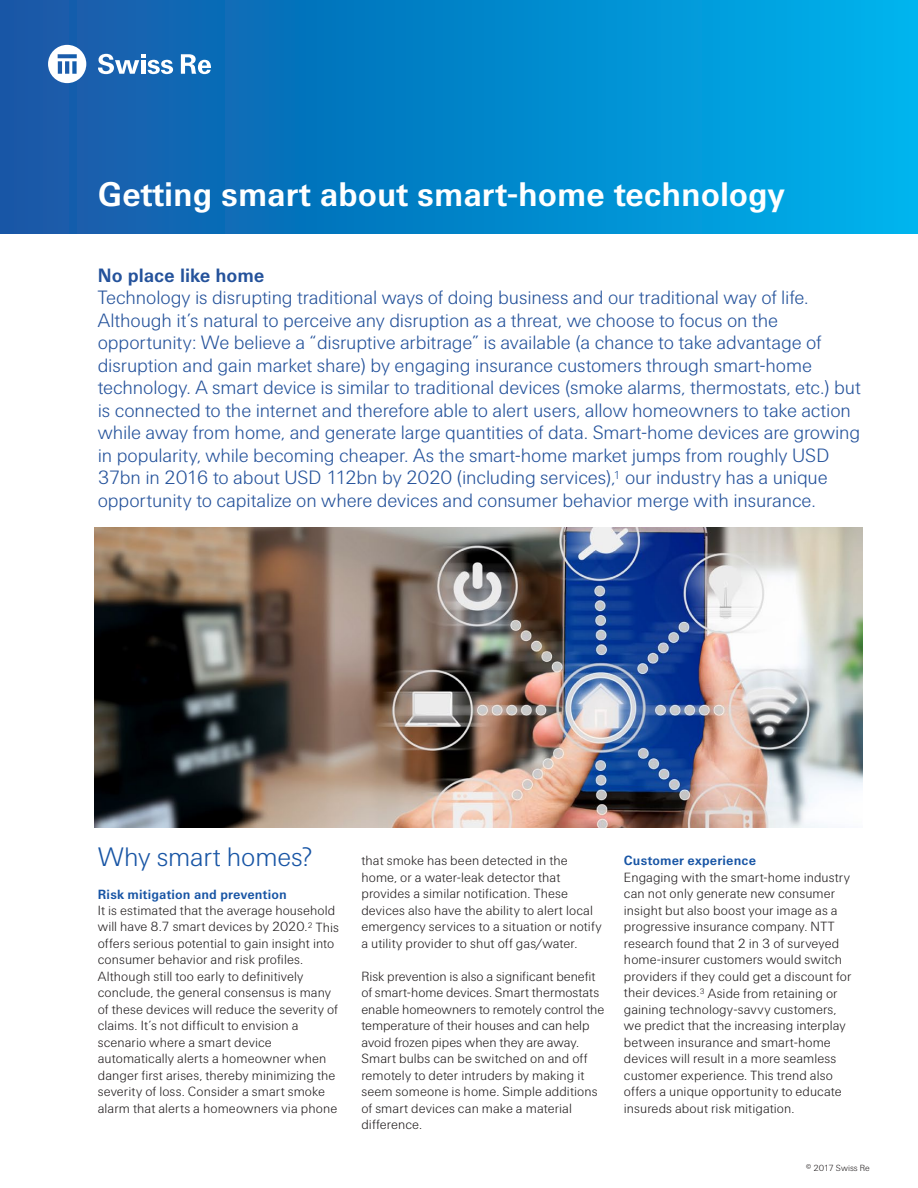
<style>
.page{position:relative;width:918px;height:1188px;background:#fff}
.page>*{position:absolute;margin:0;border:0;box-sizing:border-box;transform-origin:0 0}
.t1{font:700 34.5px "Swiss Re Sans OT";color:#fff}
.t2{font:300 27px "Swiss Re Sans OT";letter-spacing:-.005em;color:#1855a5}
.t3{font:300 19.5px/22.5px "Swiss Re Sans OT";letter-spacing:-.005em;color:#24529b}
.t4{font:700 19.5px "Swiss Re Sans OT";color:#24529b}
.t5{font:300 13.5px/16.5px "Swiss Re Sans OT";letter-spacing:.005em;color:#231f20}
.t6{font:700 13.5px "Swiss Re Sans OT";letter-spacing:.01em;color:#1855a5}
.t7{font:300 9px "Swiss Re Sans OT";color:#231f20}
</style>
<div class="page">
<div style="left:0;top:0;width:918px;height:233px;background:linear-gradient(to right,#1355a5,#00b3ed)"></div>
<svg style="left:48px;top:45px;width:38px;height:38px"></svg>
<svg style="left:98px;top:54px;width:75px;height:20px"></svg>
<svg style="left:181px;top:54px;width:30px;height:20px"></svg>
<img style="left:95px;top:527px;width:768px;height:301px">
<h1 class="t1" style="left:98px;top:173px;width:688px">Getting smart about smart-home technology</h1>
<h3 class="t4" style="left:98px;top:264px;width:168px">No place like home</h3>
<p class="t3" style="left:98px;top:287px;width:765px">Technology is disrupting traditional ways of doing business and our traditional way of life.<br>Although it’s natural to perceive any disruption as a threat, we choose to focus on the opportunity: We believe a “disruptive arbitrage” is available (a chance to take advantage of disruption and gain market share) by engaging insurance customers through smart-home technology. A smart device is similar to traditional devices (smoke alarms, thermostats, etc.) but is connected to the internet and therefore able to alert users, allow homeowners to take action while away from home, and generate large quantities of data. Smart-home devices are growing in popularity, while becoming cheaper. As the smart-home market jumps from roughly USD 37bn in 2016 to about USD 112bn by 2020 (including services),<sup>1</sup> our industry has a unique opportunity to capitalize on where devices and consumer behavior merge with insurance.</p>
<h2 class="t2" style="left:98px;top:841px;width:216px">Why smart homes?</h2>
<p class="t6" style="left:98px;top:886px;width:190px">Risk mitigation and prevention</p>
<p class="t5" style="left:98px;top:902px;width:243px">It is estimated that the average household will have 8.7 smart devices by 2020.<sup>2</sup> This offers serious potential to gain insight into consumer behavior and risk profiles.<br>Although still too early to definitively conclude, the general consensus is many of these devices will reduce the severity of claims. It’s not difficult to envision a scenario where a smart device automatically alerts a homeowner when danger first arises, thereby minimizing the severity of loss. Consider a smart smoke alarm that alerts a homeowners via phone</p>
<p class="t5" style="left:361px;top:853px;width:242px">that smoke has been detected in the home, or a water-leak detector that provides a similar notification. These devices also have the ability to alert local emergency services to a situation or notify a utility provider to shut off gas/water.</p>
<p class="t5" style="left:361px;top:968px;width:244px">Risk prevention is also a significant benefit of smart-home devices. Smart thermostats enable homeowners to remotely control the temperature of their houses and can help avoid frozen pipes when they are away.<br>Smart bulbs can be switched on and off remotely to deter intruders by making it seem someone is home. Simple additions of smart devices can make a material difference.</p>
<p class="t6" style="left:624px;top:853px;width:134px">Customer experience</p>
<p class="t5" style="left:624px;top:869px;width:229px">Engaging with the smart-home industry can not only generate new consumer insight but also boost your image as a progressive insurance company. NTT research found that 2 in 3 of surveyed home-insurer customers would switch providers if they could get a discount for their devices.<sup>3</sup> Aside from retaining or gaining technology-savvy customers, we predict that the increasing interplay between insurance and smart-home devices will result in a more seamless customer experience. This trend also offers a unique opportunity to educate insureds about risk mitigation.</p>
<p class="t7" style="left:806px;top:1163px;width:65px">© 2017 Swiss Re</p>
</div>
